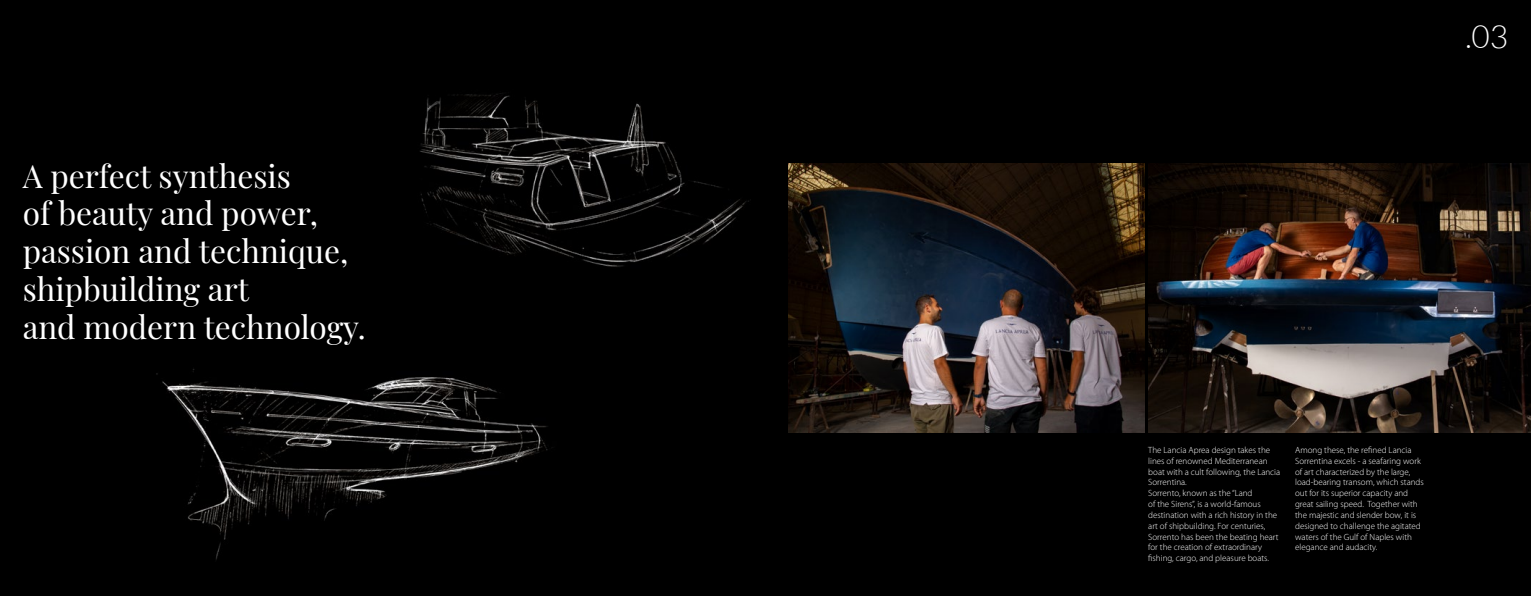
<style>
.page{position:relative;width:1531px;height:596px;background:#fff}
.page>*{position:absolute;margin:0;border:0;box-sizing:border-box;transform-origin:0 0}
.t1{font:31.6px/37.9px "Playfair Display";color:#fff}
.t2{font:300 31.6px "Lato";color:#fff}
.t3{font:300 9px/10.8px "Myriad Pro";color:#fff}
</style>
<div class="page">
<div style="left:0;top:0;width:1531px;height:595px;background:#000"></div>
<img style="left:1148px;top:164px;width:383px;height:268px">
<img style="left:788px;top:164px;width:356px;height:268px">
<img style="left:156px;top:369px;width:392px;height:191px">
<img style="left:420px;top:93px;width:329px;height:174px">
<h1 class="t1" style="left:23px;top:154px;width:344px">A perfect synthesis<br>of beauty and power, passion and technique, shipbuilding art<br>and modern technology.</h1>
<h1 class="t2" style="left:1465px;top:20px;width:44px">.03</h1>
<p class="t3" style="left:1148px;top:444px;width:134px">The Lancia Aprea design takes the lines of renowned Mediterranean boat with a cult following, the Lancia<br>Sorrentina.<br>Sorrento, known as the “Land<br>of the Sirens”, is a world-famous destination with a rich history in the art of shipbuilding. For centuries,<br>Sorrento has been the beating heart for the creation of extraordinary fishing, cargo, and pleasure boats.</p>
<p class="t3" style="left:1295px;top:444px;width:130px">Among these, the refined Lancia Sorrentina excels - a seafaring work of art characterized by the large, load-bearing transom, which stands out for its superior capacity and great sailing speed. Together with the majestic and slender bow, it is designed to challenge the agitated waters of the Gulf of Naples with elegance and audacity.</p>
</div>
